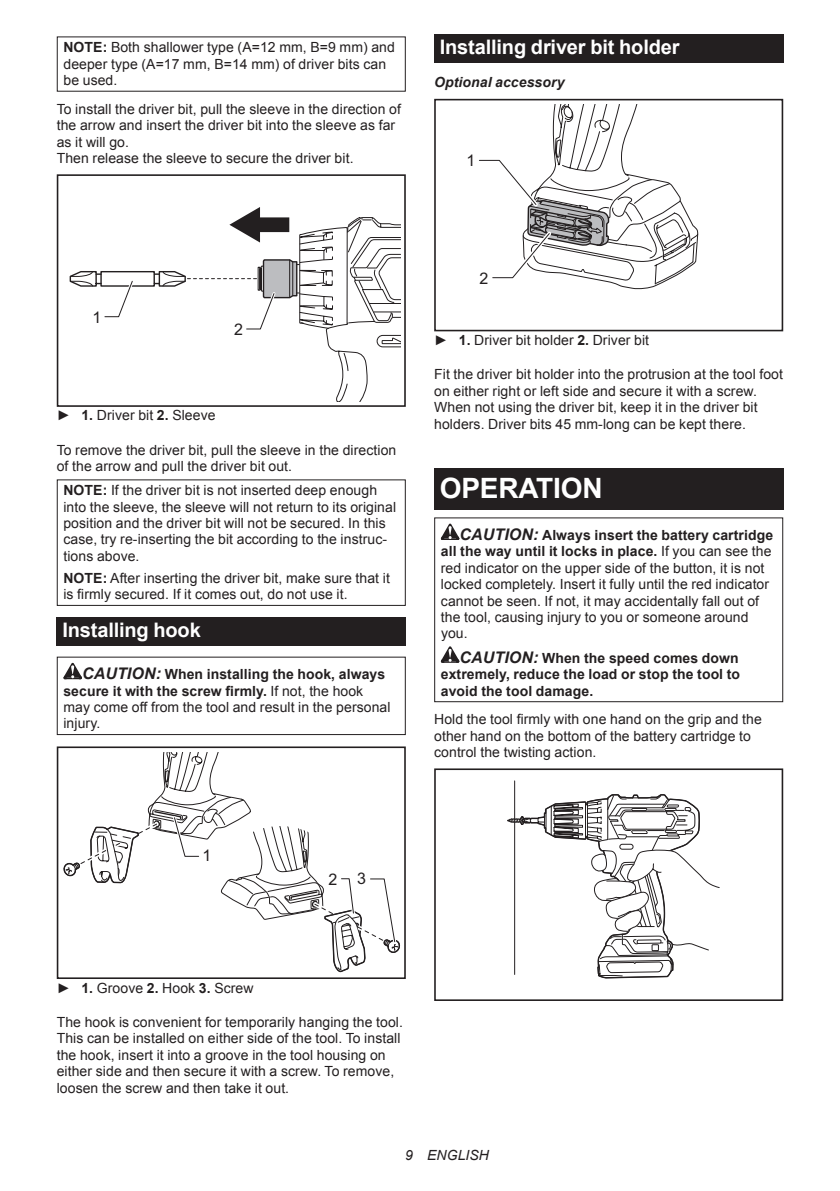
<style>
.page{position:relative;width:840px;height:1191px;background:#fff}
.page>*{position:absolute;margin:0;border:0;box-sizing:border-box;transform-origin:0 0}
.t1{font:700 28px "Arial";letter-spacing:-.01em;color:#fff}
.t2{font:700 20px "Arial";letter-spacing:-.01em;color:#fff}
.t3{font:16px "Arial";color:#231f20}
.t4{font:14px/16.4px "Arial";letter-spacing:.005em;color:#231f20}
.t5{font:700 14px/16.4px "Arial";letter-spacing:.005em;color:#231f20;text-align:justify}
.t6{font:italic 700 14px "Arial";letter-spacing:.005em;color:#231f20}
.t7{font:italic 14px "Arial";letter-spacing:.005em;color:#231f20}
.s1{font-weight:700}
.s2{font-weight:700;font-style:italic;font-size:16px}
.s3{font-style:italic;font-size:16px}
</style>
<div class="page">
<div style="left:57px;top:174px;width:348px;height:233px;border:2px solid #231f20"></div>
<svg style="left:69px;top:207px;width:331px;height:194px"></svg>
<div style="left:57px;top:479px;width:348px;height:127px;border:1px solid #231f20"></div>
<div style="left:57px;top:617px;width:348px;height:29px;background:#231f20"></div>
<svg style="left:63px;top:663px;width:19px;height:16px"></svg>
<div style="left:57px;top:656px;width:348px;height:79px;border:1px solid #231f20"></div>
<div style="left:57px;top:746px;width:348px;height:233px;border:2px solid #231f20"></div>
<svg style="left:63px;top:752px;width:337px;height:221px"></svg>
<div style="left:434px;top:34px;width:348px;height:29px;background:#231f20"></div>
<div style="left:434px;top:99px;width:348px;height:232px;border:2px solid #231f20"></div>
<svg style="left:479px;top:104px;width:219px;height:185px"></svg>
<div style="left:434px;top:468px;width:348px;height:41px;background:#231f20"></div>
<svg style="left:440px;top:523px;width:19px;height:17px"></svg>
<svg style="left:440px;top:646px;width:19px;height:17px"></svg>
<div style="left:434px;top:517px;width:348px;height:185px;border:1px solid #231f20"></div>
<hr style="left:514px;top:781px;width:1px;height:193px;background:#231f20">
<svg style="left:507px;top:784px;width:213px;height:195px"></svg>
<div style="left:434px;top:768px;width:348px;height:233px;border:2px solid #231f20"></div>
<p class="t4" style="left:63px;top:39px;width:333px"><span class="s1">NOTE:</span> Both shallower type (A=12 mm, B=9 mm) and deeper type (A=17 mm, B=14 mm) of driver bits can be used.</p>
<p class="t4" style="left:57px;top:101px;width:345px">To install the driver bit, pull the sleeve in the direction of the arrow and insert the driver bit into the sleeve as far as it will go.<br>Then release the sleeve to secure the driver bit.</p>
<h2 class="t2" style="left:439px;top:34px;width:241px">Installing driver bit holder</h2>
<p class="t6" style="left:434px;top:73px;width:132px">Optional accessory</p>
<p class="t3" style="left:466px;top:150px;width:10px">1</p>
<p class="t3" style="left:92px;top:306px;width:10px">1</p>
<p class="t3" style="left:234px;top:319px;width:10px">2</p>
<p class="t4" style="left:57px;top:407px;width:160px">► <span class="s1">1.</span> Driver bit <span class="s1">2.</span> Sleeve</p>
<p class="t4" style="left:57px;top:442px;width:341px">To remove the driver bit, pull the sleeve in the direction of the arrow and pull the driver bit out.</p>
<p class="t4" style="left:63px;top:482px;width:334px"><span class="s1">NOTE:</span> If the driver bit is not inserted deep enough into the sleeve, the sleeve will not return to its original position and the driver bit will not be secured. In this case, try re-inserting the bit according to the instruc&shy;tions above.</p>
<p class="t4" style="left:63px;top:570px;width:328px"><span class="s1">NOTE:</span> After inserting the driver bit, make sure that it is firmly secured. If it comes out, do not use it.</p>
<h2 class="t2" style="left:62px;top:617px;width:140px">Installing hook</h2>
<p class="t4" style="left:63px;top:666px;width:328px;text-indent:19px"><span class="s2">CAUTION:</span> <span class="s1">When installing the hook, always secure it with the screw firmly.</span> If not, the hook may come off from the tool and result in the personal injury.</p>
<p class="t3" style="left:202px;top:845px;width:10px">1</p>
<p class="t3" style="left:328px;top:868px;width:39px">2 3</p>
<p class="t3" style="left:479px;top:268px;width:10px">2</p>
<p class="t4" style="left:434px;top:332px;width:216px">► <span class="s1">1.</span> Driver bit holder <span class="s1">2.</span> Driver bit</p>
<p class="t4" style="left:434px;top:366px;width:350px">Fit the driver bit holder into the protrusion at the tool foot on either right or left side and secure it with a screw.<br>When not using the driver bit, keep it in the driver bit holders. Driver bits 45 mm-long can be kept there.</p>
<h1 class="t1" style="left:439px;top:469px;width:164px">OPERATION</h1>
<p class="t4" style="left:440px;top:527px;width:333px;text-indent:19px"><span class="s2">CAUTION:</span> <span class="s1">Always insert the battery cartridge all the way until it locks in place.</span> If you can see the red indicator on the upper side of the button, it is not locked completely. Insert it fully until the red indicator cannot be seen. If not, it may accidentally fall out of the tool, causing injury to you or someone around you.</p>
<p class="t5" style="left:440px;top:650px;width:300px;text-indent:19px"><span class="s3">CAUTION:</span> When the speed comes down extremely, reduce the load or stop the tool to avoid the tool damage.</p>
<p class="t4" style="left:434px;top:711px;width:329px">Hold the tool firmly with one hand on the grip and the other hand on the bottom of the battery cartridge to control the twisting action.</p>
<p class="t4" style="left:57px;top:979px;width:198px">► <span class="s1">1.</span> Groove <span class="s1">2.</span> Hook <span class="s1">3.</span> Screw</p>
<p class="t4" style="left:57px;top:1014px;width:347px">The hook is convenient for temporarily hanging the tool.<br>This can be installed on either side of the tool. To install the hook, insert it into a groove in the tool housing on either side and then secure it with a screw. To remove, loosen the screw and then take it out.</p>
<p class="t7" style="left:405px;top:1146px;width:85px">9 ENGLISH</p>
</div>
